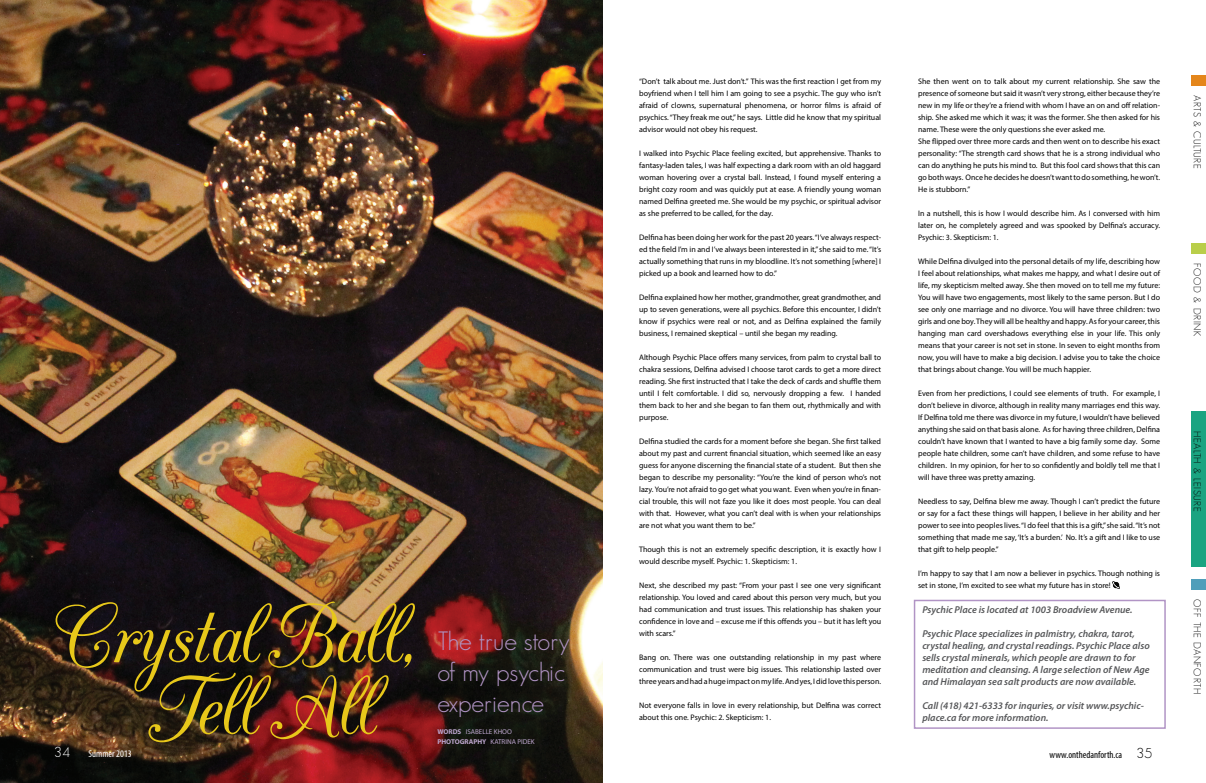
<style>
.page{position:relative;width:1206px;height:783px;background:#fff}
.page>*{position:absolute;margin:0;border:0;box-sizing:border-box;transform-origin:0 0}
.t1{font:100px/72px "CAC Champagne";letter-spacing:-.01em;color:#e8c81a;text-align:center}
.t2{font:300 26px/31.2px "Geosans";letter-spacing:-.015em;color:#b194c5}
.t3{font:300 14px "Geosans";color:#fff}
.t4{font:italic 600 10px/12px "Myriad Pro";color:#57585a}
.t5{font:300 10px "Geosans";letter-spacing:.045em;color:#000}
.t6{font:condensed 10px "Myriad Pro";color:#000}
.t7{font:condensed 10px "Myriad Pro";color:#fff}
.t8{font:300 10px "Geosans";letter-spacing:.08em;color:#000}
.t9{font:8px/12px "Myriad Pro";color:#000;text-align:justify}
.t10{font:7px/10px "Myriad Pro";color:#bea7cf}
.s1{font-weight:700}
.s2{font-family:"Geosans";font-weight:300;font-stretch:normal;font-size:14px}
</style>
<div class="page">
<img style="left:0;top:0;width:602px;height:783px">
<div style="left:914px;top:600px;width:252px;height:129px;border:2px solid #b194c5"></div>
<svg style="left:1113px;top:581px;width:7px;height:7px"></svg>
<div style="left:1191px;top:411px;width:15px;height:156px;background:#1aa481"></div>
<div style="left:1191px;top:75px;width:15px;height:11px;background:#e4861b"></div>
<div style="left:1191px;top:243px;width:15px;height:11px;background:#b9ce4a"></div>
<div style="left:1191px;top:579px;width:15px;height:11px;background:#4f9eba"></div>
<h1 class="t1" style="left:55px;top:603px;width:367px">Crystal Ball,<br>Tell All</h1>
<h3 class="t3" style="left:54px;top:745px;width:17px">34</h3>
<p class="t7" style="left:89px;top:748px;width:45px">Summer 2013</p>
<h2 class="t2" style="left:437px;top:625px;width:134px">The true story of my psychic experience</h2>
<p class="t10" style="left:437px;top:727px;width:99px"><span class="s1">WORDS</span> ISABELLE KHOO<br><span class="s1">PHOTOGRAPHY</span> KATRINA PIDEK</p>
<p class="t9" style="left:639px;top:75px;width:243px">“Don’t talk about me. Just don’t.” This was the first reaction I get from my boyfriend when I tell him I am going to see a psychic. The guy who isn’t afraid of clowns, supernatural phenomena, or horror films is afraid of psychics. “They freak me out,” he says. Little did he know that my spiritual advisor would not obey his request.</p>
<p class="t9" style="left:639px;top:147px;width:244px">I walked into Psychic Place feeling excited, but apprehensive. Thanks to fantasy-laden tales, I was half expecting a dark room with an old haggard woman hovering over a crystal ball. Instead, I found myself entering a bright cozy room and was quickly put at ease. A friendly young woman named Delfina greeted me. She would be my psychic, or spiritual advisor as she preferred to be called, for the day.</p>
<p class="t9" style="left:639px;top:231px;width:244px">Delfina has been doing her work for the past 20 years. “I’ve always respect&shy;ed the field I’m in and I’ve always been interested in it,” she said to me. “It’s actually something that runs in my bloodline. It’s not something [where] I picked up a book and learned how to do.”</p>
<p class="t9" style="left:639px;top:291px;width:244px">Delfina explained how her mother, grandmother, great grandmother, and up to seven generations, were all psychics. Before this encounter, I didn’t know if psychics were real or not, and as Delfina explained the family business, I remained skeptical – until she began my reading.</p>
<p class="t9" style="left:639px;top:351px;width:244px">Although Psychic Place offers many services, from palm to crystal ball to chakra sessions, Delfina advised I choose tarot cards to get a more direct reading. She first instructed that I take the deck of cards and shuffle them until I felt comfortable. I did so, nervously dropping a few. I handed them back to her and she began to fan them out, rhythmically and with purpose.</p>
<p class="t9" style="left:639px;top:435px;width:244px">Delfina studied the cards for a moment before she began. She first talked about my past and current financial situation, which seemed like an easy guess for anyone discerning the financial state of a student. But then she began to describe my personality: “You’re the kind of person who’s not lazy. You’re not afraid to go get what you want. Even when you’re in finan&shy;cial trouble, this will not faze you like it does most people. You can deal with that. However, what you can’t deal with is when your relationships are not what you want them to be.”</p>
<p class="t9" style="left:639px;top:543px;width:243px">Though this is not an extremely specific description, it is exactly how I would describe myself. Psychic: 1. Skepticism: 1.</p>
<p class="t9" style="left:639px;top:579px;width:244px">Next, she described my past: “From your past I see one very significant relationship. You loved and cared about this person very much, but you had communication and trust issues. This relationship has shaken your confidence in love and – excuse me if this offends you – but it has left you with scars.”</p>
<p class="t9" style="left:639px;top:651px;width:244px">Bang on. There was one outstanding relationship in my past where communication and trust were big issues. This relationship lasted over three years and had a huge impact on my life. And yes, I did love this person.</p>
<p class="t9" style="left:639px;top:699px;width:243px">Not everyone falls in love in every relationship, but Delfina was correct about this one. Psychic: 2. Skepticism: 1.</p>
<p class="t9" style="left:918px;top:75px;width:244px;text-align:left">She then went on to talk about my current relationship. She saw the presence of someone but said it wasn’t very strong, either because they’re new in my life or they’re a friend with whom I have an on and off relation&shy;ship. She asked me which it was; it was the former. She then asked for his name. These were the only questions she ever asked me.<br>She flipped over three more cards and then went on to describe his exact personality: “The strength card shows that he is a strong individual who can do anything he puts his mind to. But this fool card shows that this can go both ways. Once he decides he doesn’t want to do something, he won’t.<br>He is stubborn.”</p>
<p class="t9" style="left:918px;top:207px;width:244px">In a nutshell, this is how I would describe him. As I conversed with him later on, he completely agreed and was spooked by Delfina’s accuracy.<br>Psychic: 3. Skepticism: 1.</p>
<p class="t9" style="left:918px;top:255px;width:244px">While Delfina divulged into the personal details of my life, describing how I feel about relationships, what makes me happy, and what I desire out of life, my skepticism melted away. She then moved on to tell me my future:<br>You will have two engagements, most likely to the same person. But I do see only one marriage and no divorce. You will have three children: two girls and one boy. They will all be healthy and happy. As for your career, this hanging man card overshadows everything else in your life. This only means that your career is not set in stone. In seven to eight months from now, you will have to make a big decision. I advise you to take the choice that brings about change. You will be much happier.</p>
<p class="t9" style="left:918px;top:387px;width:244px">Even from her predictions, I could see elements of truth. For example, I don’t believe in divorce, although in reality many marriages end this way.<br>If Delfina told me there was divorce in my future, I wouldn’t have believed anything she said on that basis alone. As for having three children, Delfina couldn’t have known that I wanted to have a big family some day. Some people hate children, some can’t have children, and some refuse to have children. In my opinion, for her to so confidently and boldly tell me that I will have three was pretty amazing.</p>
<p class="t9" style="left:918px;top:495px;width:244px">Needless to say, Delfina blew me away. Though I can’t predict the future or say for a fact these things will happen, I believe in her ability and her power to see into peoples lives. “I do feel that this is a gift,” she said. “It’s not something that made me say, ‘It’s a burden.’ No. It’s a gift and I like to use that gift to help people.”</p>
<p class="t9" style="left:918px;top:567px;width:243px">I’m happy to say that I am now a believer in psychics. Though nothing is set in stone, I’m excited to see what my future has in store!</p>
<p class="t4" style="left:922px;top:603px;width:212px">Psychic Place is located at 1003 Broadview Avenue.</p>
<p class="t4" style="left:922px;top:627px;width:229px">Psychic Place specializes in palmistry, chakra, tarot, crystal healing, and crystal readings. Psychic Place also sells crystal minerals, which people are drawn to for meditation and cleansing. A large selection of New Age and Himalayan sea salt products are now available.</p>
<p class="t4" style="left:922px;top:699px;width:223px">Call (418) 421-6333 for inquries, or visit www.psychic&shy;place.ca for more information.</p>
<p class="t6" style="left:1050px;top:748px;width:104px">www.onthedanforth.ca <span class="s2">35</span></p>
<p class="t5" style="left:1203px;top:95px;width:75px;rotate:90deg">Arts &amp; Culture</p>
<p class="t8" style="left:1203px;top:263px;width:75px;rotate:90deg">Food &amp; Drink</p>
<p class="t5" style="left:1203px;top:431px;width:82px;rotate:90deg">Health &amp; Leisure</p>
<p class="t5" style="left:1203px;top:599px;width:95px;rotate:90deg">Off the Danforth</p>
</div>
